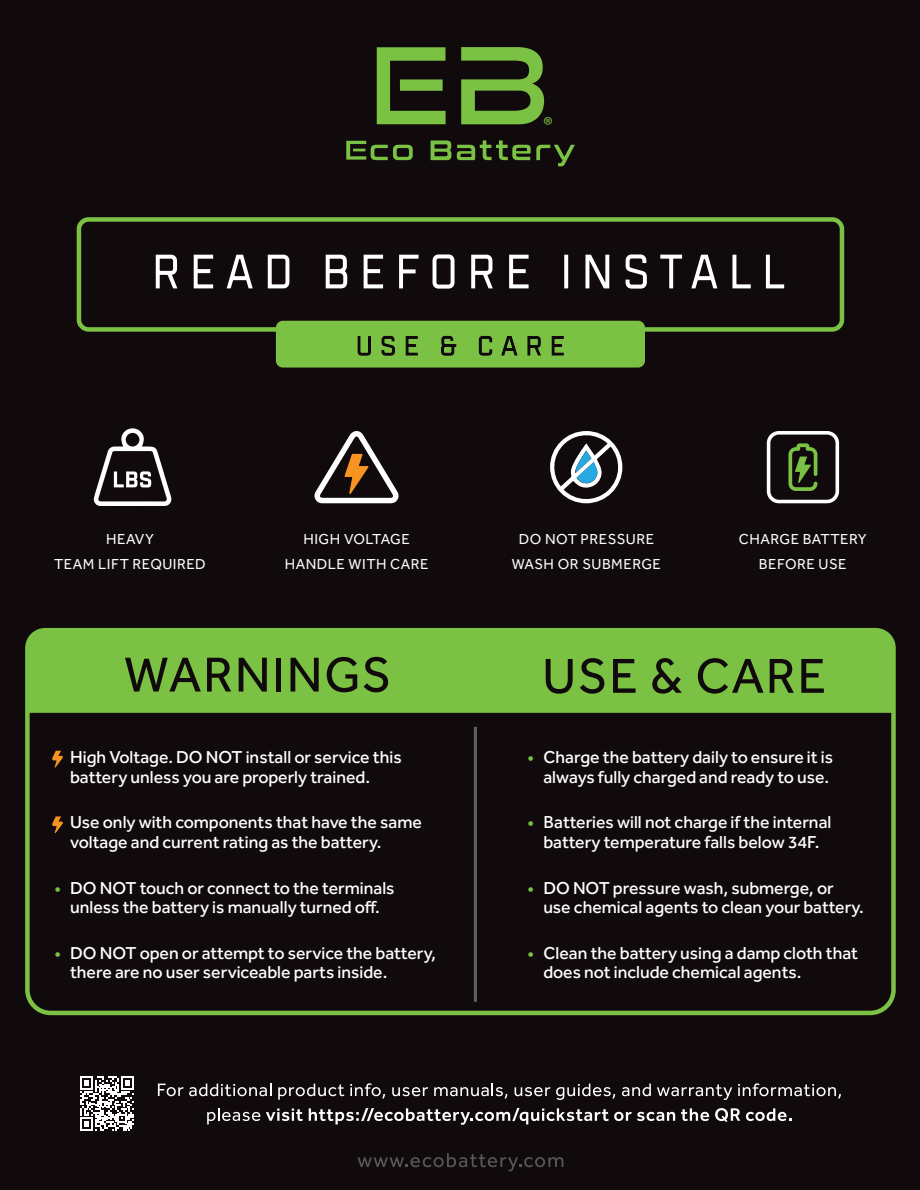
<style>
.page{position:relative;width:920px;height:1190px;background:#110a0c}
.page>*{position:absolute;margin:0;border:0;box-sizing:border-box;transform-origin:0 0}
.t1{font:50.7px "Effra";letter-spacing:.035em;color:#110a0c}
.t2{font:23.4px "Myriad Pro";color:#7ac144}
.t3{font:500 17.7px/19.2px "Effra CC";color:#fff}
.t4{font:14.85px/24.8px "Effra CC";letter-spacing:.035em;color:#fff;text-align:center}
.s1{color:#7bc144}
</style>
<div class="page">
<div style="left:77px;top:217px;width:767px;height:115px;border:4px solid #7bc144;border-radius:10px"></div>
<div style="left:276px;top:321px;width:369px;height:46px;background:#7bc144;border-radius:7px"></div>
<svg style="left:357px;top:336px;width:14px;height:20px"></svg>
<svg style="left:381px;top:335px;width:14px;height:21px"></svg>
<svg style="left:405px;top:336px;width:13px;height:20px"></svg>
<svg style="left:441px;top:335px;width:16px;height:21px"></svg>
<svg style="left:478px;top:335px;width:15px;height:21px"></svg>
<svg style="left:501px;top:336px;width:17px;height:20px"></svg>
<svg style="left:527px;top:336px;width:14px;height:20px"></svg>
<svg style="left:551px;top:336px;width:13px;height:20px"></svg>
<svg style="left:155px;top:254px;width:23px;height:35px"></svg>
<svg style="left:193px;top:254px;width:21px;height:35px"></svg>
<svg style="left:226px;top:254px;width:27px;height:35px"></svg>
<svg style="left:267px;top:254px;width:23px;height:35px"></svg>
<svg style="left:325px;top:254px;width:23px;height:35px"></svg>
<svg style="left:363px;top:254px;width:21px;height:35px"></svg>
<svg style="left:399px;top:254px;width:20px;height:35px"></svg>
<svg style="left:432px;top:254px;width:23px;height:35px"></svg>
<svg style="left:471px;top:254px;width:22px;height:35px"></svg>
<svg style="left:509px;top:254px;width:20px;height:35px"></svg>
<div style="left:564px;top:255px;width:4px;height:33px;border:3px solid #fff"></div>
<svg style="left:585px;top:254px;width:25px;height:35px"></svg>
<svg style="left:625px;top:254px;width:22px;height:35px"></svg>
<svg style="left:660px;top:254px;width:23px;height:35px"></svg>
<svg style="left:691px;top:254px;width:27px;height:35px"></svg>
<svg style="left:732px;top:254px;width:19px;height:35px"></svg>
<svg style="left:765px;top:254px;width:20px;height:35px"></svg>
<svg style="left:93px;top:428px;width:79px;height:78px"></svg>
<svg style="left:550px;top:431px;width:72px;height:72px"></svg>
<svg style="left:766px;top:431px;width:73px;height:72px"></svg>
<svg style="left:314px;top:431px;width:85px;height:72px"></svg>
<svg style="left:25px;top:638px;width:871px;height:378px"></svg>
<svg style="left:52px;top:750px;width:11px;height:17px"></svg>
<svg style="left:52px;top:816px;width:11px;height:17px"></svg>
<div style="left:27px;top:628px;width:866px;height:85px;background:#7bc144"></div>
<svg style="left:357px;top:1153px;width:206px;height:18px"></svg>
<svg style="left:377px;top:47px;width:68px;height:77px"></svg>
<svg style="left:461px;top:47px;width:83px;height:77px"></svg>
<svg style="left:346px;top:141px;width:67px;height:19px"></svg>
<svg style="left:430px;top:140px;width:21px;height:20px"></svg>
<svg style="left:457px;top:140px;width:73px;height:20px"></svg>
<svg style="left:536px;top:145px;width:38px;height:21px"></svg>
<svg style="left:158px;top:1083px;width:113px;height:13px"></svg>
<svg style="left:278px;top:1083px;width:66px;height:16px"></svg>
<svg style="left:350px;top:1083px;width:35px;height:15px"></svg>
<svg style="left:392px;top:1087px;width:36px;height:9px"></svg>
<svg style="left:434px;top:1083px;width:73px;height:15px"></svg>
<svg style="left:514px;top:1087px;width:36px;height:9px"></svg>
<svg style="left:556px;top:1083px;width:59px;height:17px"></svg>
<svg style="left:622px;top:1083px;width:29px;height:13px"></svg>
<svg style="left:657px;top:1084px;width:75px;height:16px"></svg>
<svg style="left:738px;top:1083px;width:102px;height:15px"></svg>
<svg style="left:207px;top:1108px;width:53px;height:16px"></svg>
<svg style="left:266px;top:1108px;width:37px;height:13px"></svg>
<svg style="left:309px;top:1108px;width:322px;height:16px"></svg>
<svg style="left:637px;top:1111px;width:38px;height:10px"></svg>
<svg style="left:681px;top:1108px;width:28px;height:13px"></svg>
<svg style="left:715px;top:1108px;width:25px;height:14px"></svg>
<svg style="left:746px;top:1108px;width:45px;height:13px"></svg>
<svg style="left:80px;top:1076px;width:54px;height:54px"></svg>
<h2 class="t2" style="left:543px;top:111px;width:11px">®</h2>
<p class="t4" style="left:54px;top:527px;width:153px">HEAVY<br>TEAM LIFT REQUIRED</p>
<p class="t4" style="left:512px;top:527px;width:150px">DO NOT PRESSURE<br>WASH OR SUBMERGE</p>
<p class="t4" style="left:738px;top:527px;width:129px">CHARGE BATTERY<br>BEFORE USE</p>
<p class="t4" style="left:285px;top:527px;width:145px">HIGH VOLTAGE<br>HANDLE WITH CARE</p>
<h1 class="t1" style="left:124px;top:644px;width:268px">WARNINGS</h1>
<h1 class="t1" style="left:542px;top:645px;width:285px">USE &amp; CARE</h1>
<p class="t3" style="left:70px;top:747px;width:333px;text-indent:-16px"><span class="s1">•</span> High Voltage. DO NOT install or service this battery unless you are properly trained.</p>
<p class="t3" style="left:70px;top:813px;width:353px;text-indent:-16px"><span class="s1">•</span> Use only with components that have the same voltage and current rating as the battery.</p>
<p class="t3" style="left:54px;top:878px;width:342px;text-align:center"><span class="s1">•</span> DO NOT touch or connect to the terminals unless the battery is manually turned off.</p>
<p class="t3" style="left:70px;top:943px;width:367px;text-indent:-16px"><span class="s1">•</span> DO NOT open or attempt to service the battery, there are no user serviceable parts inside.</p>
<p class="t3" style="left:527px;top:748px;width:307px;text-align:right"><span class="s1">•</span> Charge the battery daily to ensure it is always fully charged and ready to use.</p>
<p class="t3" style="left:527px;top:813px;width:305px;text-align:center"><span class="s1">•</span> Batteries will not charge if the internal battery temperature falls below 34F.</p>
<p class="t3" style="left:543px;top:878px;width:322px;text-indent:-16px"><span class="s1">•</span> DO NOT pressure wash, submerge, or use chemical agents to clean your battery.</p>
<p class="t3" style="left:543px;top:943px;width:316px;text-indent:-16px"><span class="s1">•</span> Clean the battery using a damp cloth that does not include chemical agents.</p>
</div>
